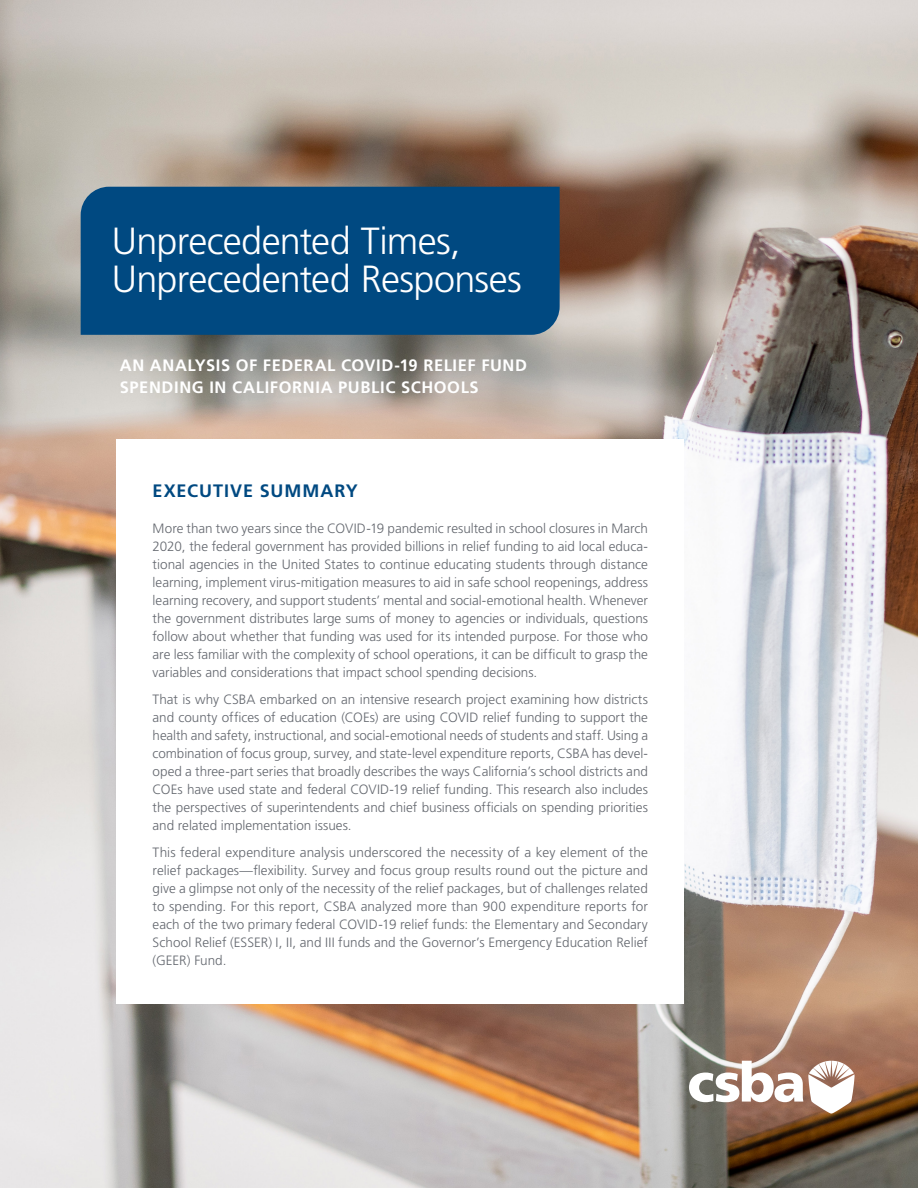
<style>
.page{position:relative;width:918px;height:1188px;background:#fff}
.page>*{position:absolute;margin:0;border:0;box-sizing:border-box;transform-origin:0 0}
.Body_Justified_GREP{font:300 37.8px/37.8px "Frutiger LT Std";letter-spacing:-.02em;color:#fff}
.Body_Justified_GREP-2{font:700 18px "Frutiger LT Std";letter-spacing:.05em;color:#004981}
.Body_Justified_GREP-3{font:700 16.5px/22.5px "Frutiger LT Std";letter-spacing:.035em;color:#fff}
.Body_Justified_GREP-4{font:300 13.5px/18px "Frutiger LT Std";color:#64686f;text-align:justify}
</style>
<div class="page">
<img style="left:0;top:0;width:918px;height:1188px">
<div style="left:117px;top:439px;width:567px;height:565px;background:#fff"></div>
<div style="left:81px;top:187px;width:479px;height:148px;background:#004981"></div>
<svg style="left:689px;top:1061px;width:166px;height:53px"></svg>
<p class="Body_Justified_GREP" style="left:112px;top:223px;width:412px">Unprecedented Times,<br>Unprecedented Responses</p>
<p class="Body_Justified_GREP-3" style="left:120px;top:354px;width:409px">AN ANALYSIS OF FEDERAL COVID-19 RELIEF FUND<br>SPENDING IN CALIFORNIA PUBLIC SCHOOLS</p>
<p class="Body_Justified_GREP-2" style="left:153px;top:480px;width:207px">EXECUTIVE SUMMARY</p>
<p class="Body_Justified_GREP-4" style="left:153px;top:519px;width:497px">More than two years since the COVID-19 pandemic resulted in school closures in March 2020, the federal government has provided billions in relief funding to aid local educa&shy;tional agencies in the United States to continue educating students through distance learning, implement virus-mitigation measures to aid in safe school reopenings, address learning recovery, and support students’ mental and social-emotional health. Whenever the government distributes large sums of money to agencies or individuals, questions follow about whether that funding was used for its intended purpose. For those who are less familiar with the complexity of school operations, it can be difficult to grasp the variables and considerations that impact school spending decisions.</p>
<p class="Body_Justified_GREP-4" style="left:153px;top:690px;width:497px">That is why CSBA embarked on an intensive research project examining how districts and county offices of education (COEs) are using COVID relief funding to support the health and safety, instructional, and social-emotional needs of students and staff. Using a combination of focus group, survey, and state-level expenditure reports, CSBA has devel&shy;oped a three-part series that broadly describes the ways California’s school districts and COEs have used state and federal COVID-19 relief funding. This research also includes the perspectives of superintendents and chief business officials on spending priorities and related implementation issues.</p>
<p class="Body_Justified_GREP-4" style="left:153px;top:843px;width:497px">This federal expenditure analysis underscored the necessity of a key element of the relief packages—flexibility. Survey and focus group results round out the picture and give a glimpse not only of the necessity of the relief packages, but of challenges related to spending. For this report, CSBA analyzed more than 900 expenditure reports for each of the two primary federal COVID-19 relief funds: the Elementary and Secondary School Relief (ESSER) I, II, and III funds and the Governor’s Emergency Education Relief (GEER) Fund.</p>
</div>
